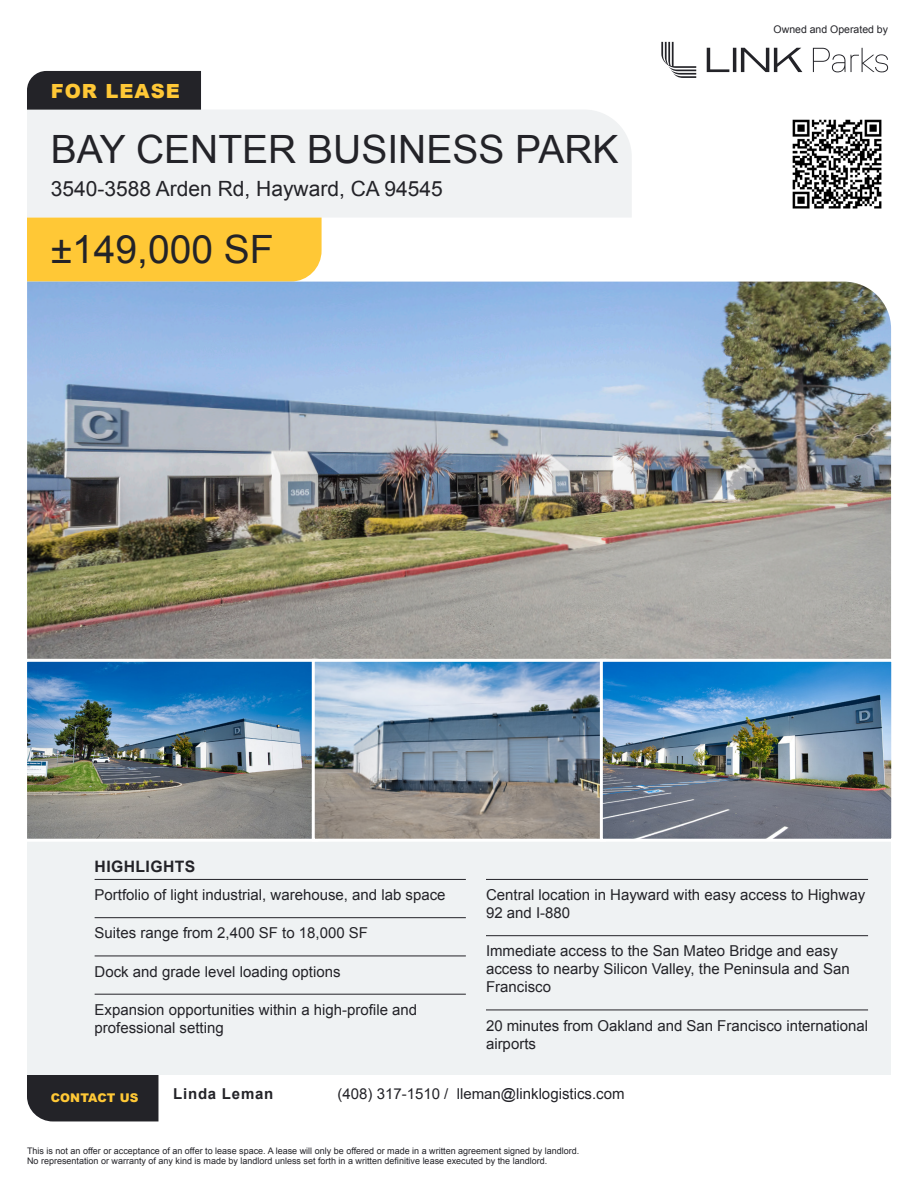
<style>
.page{position:relative;width:918px;height:1188px;background:#fff}
.page>*{position:absolute;margin:0;border:0;box-sizing:border-box;transform-origin:0 0}
.t1{font:39px "Arial";color:#232328}
.t2{font:21px "Arial";color:#232328}
.t3{font:900 19.5px "Arial";letter-spacing:.05em;color:#ffc836}
.t4{font:700 15.75px "Arial";letter-spacing:.025em;color:#232328}
.t5{font:15px/18px "Arial";color:#232328}
.t6{font:700 15px "Arial";letter-spacing:.05em;color:#232328}
.t7{font:900 12px "Arial";letter-spacing:.01em;color:#ffc836}
.t8{font:10.5px "Arial";color:#232328}
.t9{font:9px/10.8px "Arial";color:#232328}
</style>
<div class="page">
<svg style="left:661px;top:42px;width:141px;height:36px"></svg>
<svg style="left:813px;top:48px;width:32px;height:24px"></svg>
<svg style="left:851px;top:48px;width:37px;height:24px"></svg>
<div style="left:27px;top:1075px;width:131px;height:46px;background:#232328"></div>
<img style="left:792px;top:119px;width:90px;height:90px">
<div style="left:27px;top:110px;width:605px;height:108px;background:#f0f2f3"></div>
<div style="left:27px;top:71px;width:174px;height:39px;background:#232328"></div>
<div style="left:27px;top:218px;width:295px;height:64px;background:#ffc836"></div>
<img style="left:27px;top:282px;width:864px;height:375px">
<div style="left:27px;top:839px;width:864px;height:236px;background:#eff2f3"></div>
<hr style="left:95px;top:879px;width:371px;height:1px;background:#232328">
<hr style="left:95px;top:917px;width:371px;height:1px;background:#232328">
<hr style="left:95px;top:956px;width:371px;height:1px;background:#232328">
<hr style="left:95px;top:994px;width:371px;height:1px;background:#232328">
<hr style="left:486px;top:879px;width:382px;height:1px;background:#232328">
<hr style="left:486px;top:935px;width:382px;height:1px;background:#232328">
<hr style="left:486px;top:1010px;width:382px;height:1px;background:#232328">
<img style="left:27px;top:657px;width:283px;height:185px">
<img style="left:310px;top:657px;width:288px;height:185px">
<img style="left:598px;top:657px;width:294px;height:185px">
<p class="t3" style="left:51px;top:77px;width:131px">FOR LEASE</p>
<p class="t1" style="left:51px;top:124px;width:569px">BAY CENTER BUSINESS PARK</p>
<p class="t2" style="left:51px;top:175px;width:394px">3540-3588 Arden Rd, Hayward, CA 94545</p>
<p class="t1" style="left:51px;top:224px;width:225px">±149,000 SF</p>
<p class="t8" style="left:774px;top:22px;width:116px">Owned and Operated by</p>
<p class="t4" style="left:95px;top:856px;width:102px">HIGHLIGHTS</p>
<p class="t5" style="left:95px;top:886px;width:352px">Portfolio of light industrial, warehouse, and lab space</p>
<p class="t5" style="left:95px;top:924px;width:275px">Suites range from 2,400 SF to 18,000 SF</p>
<p class="t5" style="left:95px;top:962px;width:247px">Dock and grade level loading options</p>
<p class="t5" style="left:95px;top:1001px;width:324px">Expansion opportunities within a high-profile and professional setting</p>
<p class="t5" style="left:486px;top:886px;width:381px">Central location in Hayward with easy access to Highway<br>92 and I-880</p>
<p class="t5" style="left:486px;top:942px;width:365px">Immediate access to the San Mateo Bridge and easy access to nearby Silicon Valley, the Peninsula and San<br>Francisco</p>
<p class="t5" style="left:486px;top:1016px;width:384px">20 minutes from Oakland and San Francisco international airports</p>
<p class="t7" style="left:51px;top:1089px;width:89px">CONTACT US</p>
<p class="t6" style="left:173px;top:1084px;width:102px">Linda Leman</p>
<p class="t5" style="left:338px;top:1085px;width:289px">(408) 317-1510 / lleman@linklogistics.com</p>
<p class="t9" style="left:27px;top:1145px;width:554px">This is not an offer or acceptance of an offer to lease space. A lease will only be offered or made in a written agreement signed by landlord.<br>No representation or warranty of any kind is made by landlord unless set forth in a written definitive lease executed by the landlord.</p>
</div>
